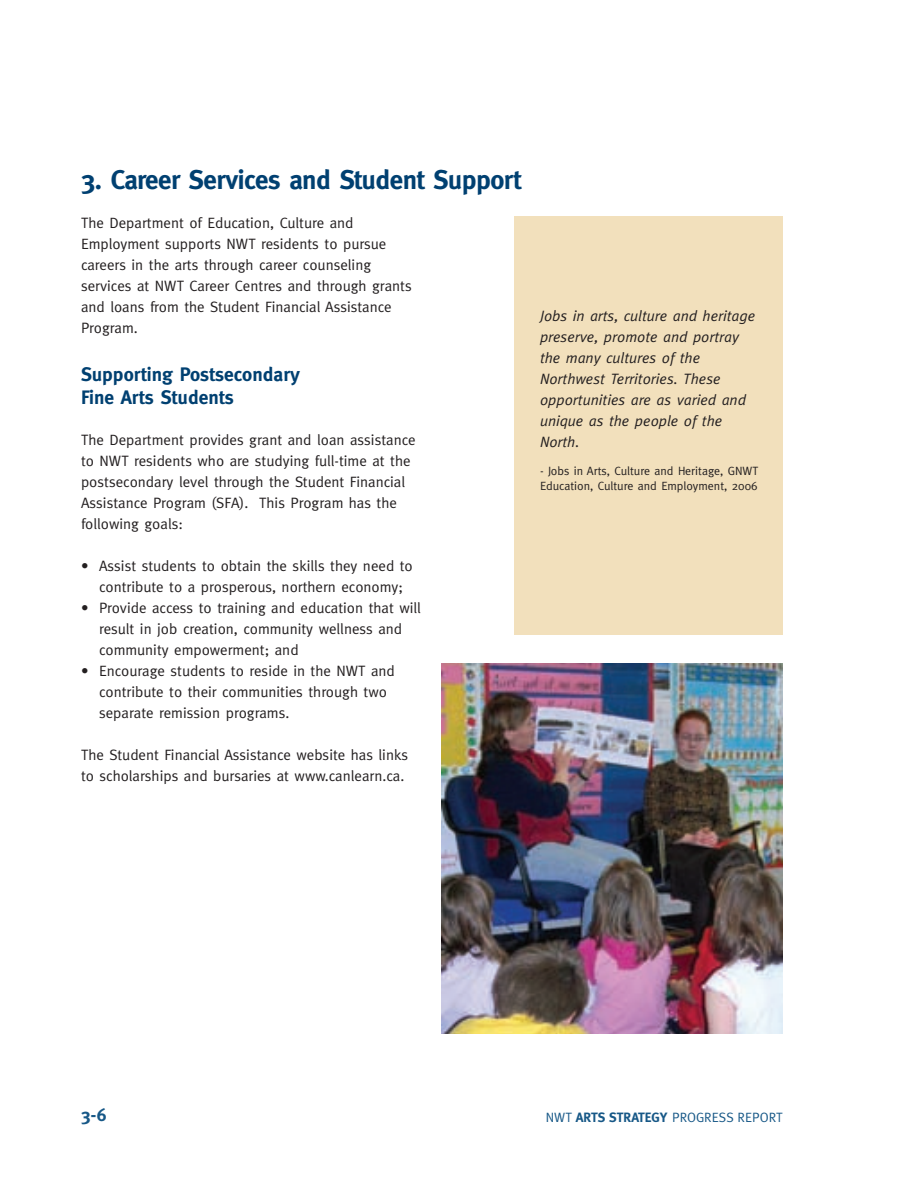
<style>
.page{position:relative;width:918px;height:1188px;background:#fff}
.page>*{position:absolute;margin:0;border:0;box-sizing:border-box;transform-origin:0 0}
.t1{font:700 27px "Meta";letter-spacing:-.02em;color:#004071}
.t2{font:700 19.5px/23.4px "Meta";color:#004071}
.t3{font:700 18px "Meta";color:#175887}
.t4{font:15px/21px "Meta";color:#231f20}
.t5{font:italic 15px/21px "Meta";color:#231f20}
.t6{font:13.5px "Meta";color:#175887}
.t7{font:12px/15px "Meta";color:#231f20}
.s1{font-weight:700}
</style>
<div class="page">
<img style="left:441px;top:216px;width:342px;height:818px">
<h1 class="t1" style="left:81px;top:169px;width:442px">3. Career Services and Student Support</h1>
<p class="t4" style="left:81px;top:213px;width:332px">The Department of Education, Culture and Employment supports NWT residents to pursue careers in the arts through career counseling services at NWT Career Centres and through grants and loans from the Student Financial Assistance Program.</p>
<h2 class="t2" style="left:81px;top:364px;width:221px">Supporting Postsecondary<br>Fine Arts Students</h2>
<p class="t4" style="left:81px;top:430px;width:336px">The Department provides grant and loan assistance to NWT residents who are studying full-time at the postsecondary level through the Student Financial Assistance Program (SFA). This Program has the following goals:</p>
<p class="t4" style="left:81px;top:556px;width:333px;text-align:center">• Assist students to obtain the skills they need to contribute to a prosperous, northern economy;</p>
<p class="t4" style="left:99px;top:598px;width:324px;text-indent:-18px">• Provide access to training and education that will result in job creation, community wellness and community empowerment; and</p>
<p class="t4" style="left:99px;top:661px;width:297px;text-indent:-18px">• Encourage students to reside in the NWT and contribute to their communities through two separate remission programs.</p>
<p class="t4" style="left:81px;top:745px;width:329px">The Student Financial Assistance website has links to scholarships and bursaries at www.canlearn.ca.</p>
<p class="t5" style="left:540px;top:307px;width:217px">Jobs in arts, culture and heritage preserve, promote and portray the many cultures of the<br>Northwest Territories. These opportunities are as varied and unique as the people of the<br>North.</p>
<p class="t7" style="left:540px;top:464px;width:220px">- Jobs in Arts, Culture and Heritage, GNWT<br>Education, Culture and Employment, 2006</p>
<p class="t3" style="left:81px;top:1108px;width:27px">3-6</p>
<p class="t6" style="left:546px;top:1113px;width:239px">NWT <span class="s1">ARTS STRATEGY</span> PROGRESS REPORT</p>
</div>
